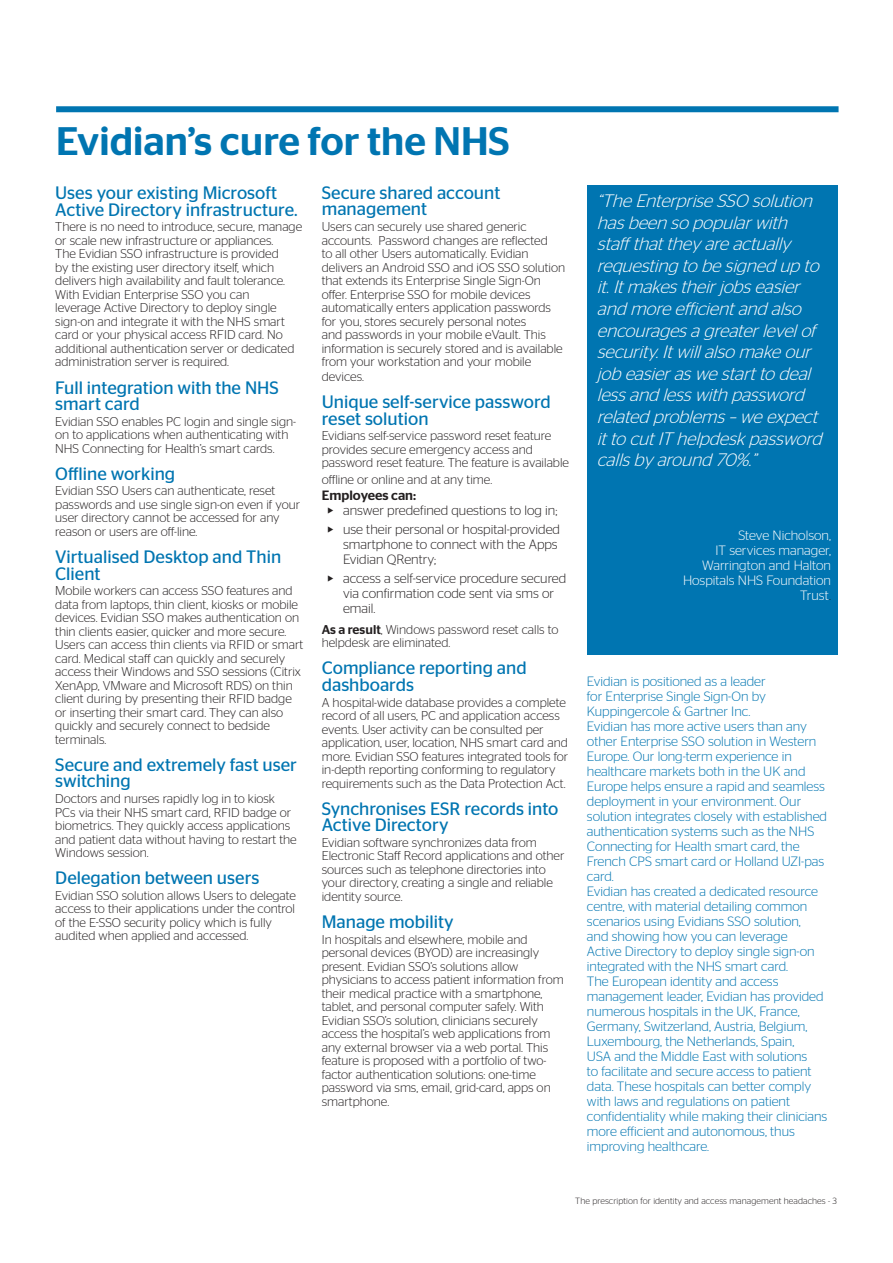
<style>
.page{position:relative;width:893px;height:1263px;background:#fff}
.page>*{position:absolute;margin:0;border:0;box-sizing:border-box;transform-origin:0 0}
.EC_sp26_5-24_5_M_ble{font:500 39.75px "Stag Sans";color:#0075b1}
.T_sp12-11_book_bleu{font:18px/16.5px "Stag Sans";color:#0075b1}
.t1{font:italic 300 18px/21.6px "Stag Sans";color:#fff}
.sp9-10{font:300 13.5px/15px "Stag Sans";color:#0075b1}
.t2{font:300 13.5px/15px "Stag Sans";color:#231f20}
.sp9-10-2{font:300 13.5px "Stag Sans";color:#fff}
.sp9-10-3{font:500 13.5px "Stag Sans";color:#231f20}
.sp8_5-9{font:300 12.75px/13.5px "Stag Sans";color:#231f20}
.t3{font:300 9px "Stag Sans";letter-spacing:.01em;color:#231f20}
.s1{font-weight:500}
.s2{color:#231f20}
</style>
<div class="page">
<div style="left:587px;top:185px;width:251px;height:469px;background:#0075b1"></div>
<div style="left:56px;top:106px;width:782px;height:6px;background:#0075b1"></div>
<p class="EC_sp26_5-24_5_M_ble" style="left:56px;top:118px;width:455px">Evidian’s cure for the NHS</p>
<p class="T_sp12-11_book_bleu" style="left:55px;top:185px;width:244px">Uses your existing Microsoft<br>Active Directory infrastructure.</p>
<p class="sp8_5-9" style="left:55px;top:220px;width:248px">There is no need to introduce, secure, manage or scale new infrastructure or appliances.<br>The Evidian SSO infrastructure is provided<br>by the existing user directory itself, which delivers high availability and fault tolerance.<br>With Evidian Enterprise SSO you can<br>leverage Active Directory to deploy single sign-on and integrate it with the NHS smart card or your physical access RFID card. No additional authentication server or dedicated administration server is required.</p>
<p class="T_sp12-11_book_bleu" style="left:55px;top:379px;width:225px">Full integration with the NHS smart card</p>
<p class="sp8_5-9" style="left:55px;top:414px;width:242px">Evidian SSO enables PC login and single sign&shy;on to applications when authenticating with<br>NHS Connecting for Health’s smart cards.</p>
<p class="T_sp12-11_book_bleu" style="left:55px;top:465px;width:121px">Offline working</p>
<p class="sp8_5-9" style="left:55px;top:484px;width:246px">Evidian SSO Users can authenticate, reset passwords and use single sign-on even if your user directory cannot be accessed for any reason or users are off-line.</p>
<p class="T_sp12-11_book_bleu" style="left:55px;top:548px;width:227px">Virtualised Desktop and Thin<br>Client</p>
<p class="sp8_5-9" style="left:55px;top:584px;width:249px">Mobile workers can access SSO features and data from laptops, thin client, kiosks or mobile devices. Evidian SSO makes authentication on thin clients easier, quicker and more secure.<br>Users can access thin clients via RFID or smart card. Medical staff can quickly and securely access their Windows and SSO sessions (Citrix XenApp, VMware and Microsoft RDS) on thin client during by presenting their RFID badge or inserting their smart card. They can also quickly and securely connect to bedside terminals.</p>
<p class="T_sp12-11_book_bleu" style="left:55px;top:756px;width:243px">Secure and extremely fast user switching</p>
<p class="sp8_5-9" style="left:55px;top:792px;width:243px">Doctors and nurses rapidly log in to kiosk PCs via their NHS smart card, RFID badge or biometrics. They quickly access applications and patient data without having to restart the Windows session.</p>
<p class="T_sp12-11_book_bleu" style="left:55px;top:869px;width:206px">Delegation between users</p>
<p class="sp8_5-9" style="left:55px;top:888px;width:242px">Evidian SSO solution allows Users to delegate access to their applications under the control of the E-SSO security policy which is fully audited when applied and accessed.</p>
<p class="T_sp12-11_book_bleu" style="left:322px;top:184px;width:180px">Secure shared account management</p>
<p class="sp8_5-9" style="left:322px;top:220px;width:245px">Users can securely use shared generic accounts. Password changes are reflected<br>to all other Users automatically. Evidian delivers an Android SSO and iOS SSO solution that extends its Enterprise Single Sign-On offer. Enterprise SSO for mobile devices automatically enters application passwords for you, stores securely personal notes<br>and passwords in your mobile eVault. This information is securely stored and is available from your workstation and your mobile</p>
<p class="sp8_5-9" style="left:322px;top:370px;width:44px">devices.</p>
<p class="T_sp12-11_book_bleu" style="left:322px;top:394px;width:231px">Unique self-service password reset solution</p>
<p class="sp8_5-9" style="left:322px;top:429px;width:249px">Evidians self-service password reset feature provides secure emergency access and password reset feature. The feature is available</p>
<p class="sp8_5-9" style="left:322px;top:472px;width:172px">offline or online and at any time.</p>
<p class="sp9-10-3" style="left:322px;top:487px;width:96px">Employees can:</p>
<p class="t2" style="left:326px;top:502px;width:233px">◆ answer predefined questions to log in;</p>
<p class="t2" style="left:343px;top:522px;width:219px;text-indent:-17px">◆ use their personal or hospital-provided smartphone to connect with the Apps<br>Evidian QRentry;</p>
<p class="t2" style="left:343px;top:571px;width:225px;text-indent:-17px">◆ access a self-service procedure secured via confirmation code sent via sms or email.</p>
<p class="sp8_5-9" style="left:322px;top:622px;width:238px"><span class="s1">As a result</span>, Windows password reset calls to helpdesk are eliminated.</p>
<p class="T_sp12-11_book_bleu" style="left:322px;top:660px;width:206px">Compliance reporting and dashboards</p>
<p class="sp8_5-9" style="left:322px;top:695px;width:248px">A hospital-wide database provides a complete record of all users, PC and application access events. User activity can be consulted per application, user, location, NHS smart card and more. Evidian SSO features integrated tools for in-depth reporting conforming to regulatory requirements such as the Data Protection Act.</p>
<p class="T_sp12-11_book_bleu" style="left:322px;top:800px;width:238px">Synchronises ESR records into<br>Active Directory</p>
<p class="sp8_5-9" style="left:322px;top:835px;width:244px">Evidian software synchronizes data from Electronic Staff Record applications and other sources such as telephone directories into your directory, creating a single and reliable identity source.</p>
<p class="T_sp12-11_book_bleu" style="left:322px;top:913px;width:133px">Manage mobility</p>
<p class="sp8_5-9" style="left:322px;top:932px;width:243px">In hospitals and elsewhere, mobile and personal devices (BYOD) are increasingly present. Evidian SSO’s solutions allow physicians to access patient information from their medical practice with a smartphone, tablet, and personal computer safely. With Evidian SSO’s solution, clinicians securely access the hospital’s web applications from any external browser via a web portal. This feature is proposed with a portfolio of two&shy;factor authentication solutions: one-time password via sms, email, grid-card, apps on smartphone.</p>
<p class="t1" style="left:597px;top:190px;width:231px">“TheEnterpriseSSO solution hasbeen so popularwith staffthattheyareactually requesting to besigned up to it.Itmakestheirjobseasier and moreefficientand also encouragesagreaterlevelof security.Itwillalso makeour job easieraswestartto deal lessand lesswith password related problems–weexpect itto cutIT helpdeskpassword callsbyaround 70%.”</p>
<p class="sp9-10-2" style="left:738px;top:528px;width:94px">Steve Nicholson,</p>
<p class="sp9-10-2" style="left:715px;top:543px;width:117px">IT services manager,</p>
<p class="sp9-10-2" style="left:702px;top:558px;width:130px">Warrington and Halton</p>
<p class="sp9-10-2" style="left:683px;top:573px;width:149px">Hospitals NHS Foundation</p>
<p class="sp9-10-2" style="left:800px;top:588px;width:32px">Trust<span class="s2">.</span></p>
<p class="sp9-10" style="left:587px;top:674px;width:181px;text-align:justify">Evidian is positioned as a leader for Enterprise Single Sign-On by Kuppingercole &amp; Gartner Inc.</p>
<p class="sp9-10" style="left:587px;top:719px;width:242px">Evidian has more active users than any other Enterprise SSO solution in Western Europe. Our long-term experience in healthcare markets both in the UK and Europe helps ensure a rapid and seamless deployment in your environment. Our solution integrates closely with established authentication systems such as the NHS Connecting for Health smart card, the French CPS smart card or Holland UZI-pas card.</p>
<p class="sp9-10" style="left:587px;top:884px;width:233px">Evidian has created a dedicated resource centre, with material detailing common scenarios using Evidians SSO solution, and showing how you can leverage Active Directory to deploy single sign-on integrated with the NHS smart card.</p>
<p class="sp9-10" style="left:587px;top:974px;width:242px">The European identity and access management leader, Evidian has provided numerous hospitals in the UK, France, Germany, Switzerland, Austria, Belgium, Luxembourg, the Netherlands, Spain,<br>USA and the Middle East with solutions<br>to facilitate and secure access to patient data. These hospitals can better comply with laws and regulations on patient confidentiality while making their clinicians more efficient and autonomous, thus improving healthcare.</p>
<p class="t3" style="left:575px;top:1196px;width:263px">The prescription for identity and access management headaches - 3</p>
</div>
